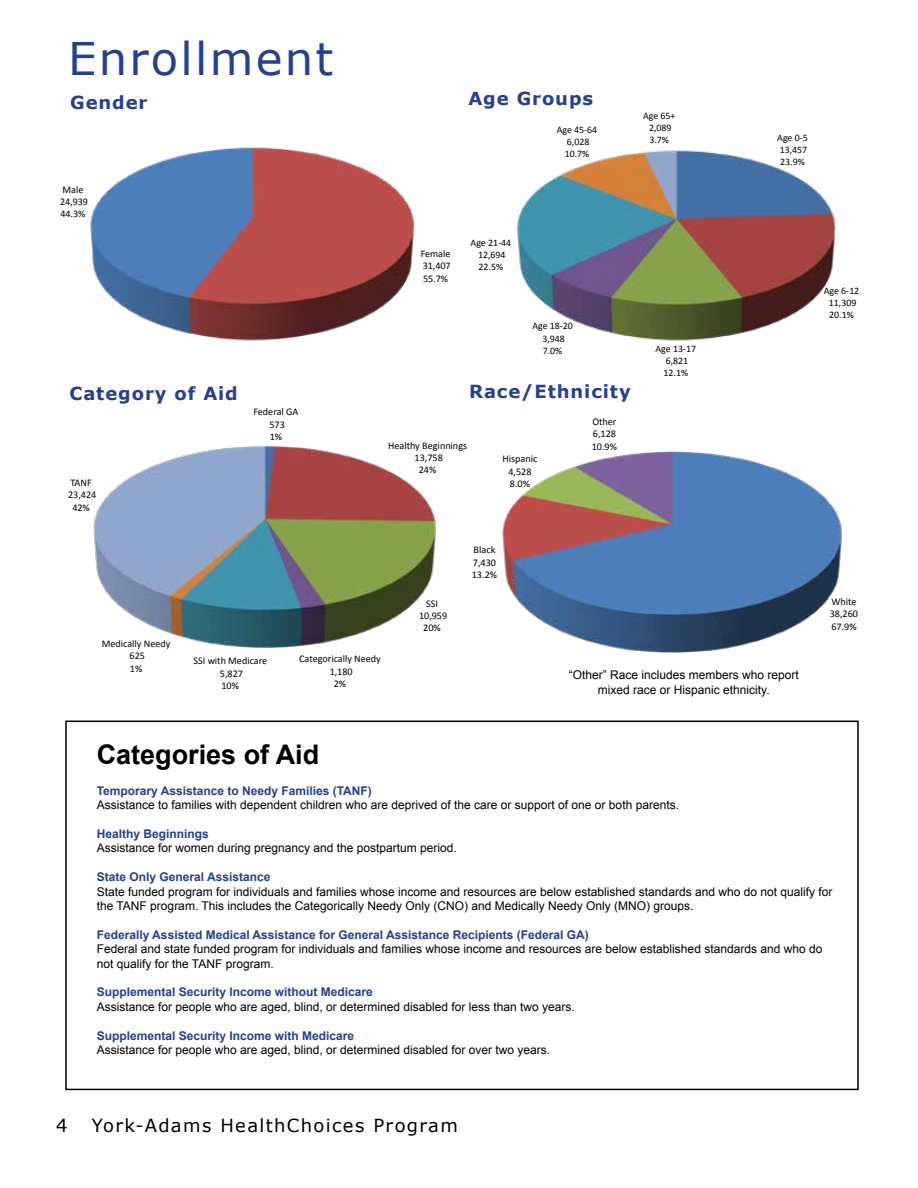
<style>
.page{position:relative;width:918px;height:1188px;background:#fff}
.page>*{position:absolute;margin:0;border:0;box-sizing:border-box;transform-origin:0 0}
.t1{font:45px "Verdana";letter-spacing:.05em;color:#25408f}
.t2{font:700 27px "Arial";color:#000}
.t3{font:700 18px "Verdana";letter-spacing:.05em;color:#25408f}
.t4{font:18px "Verdana";letter-spacing:.075em;color:#000}
.t5{font:12px/14.4px "Arial";color:#000}
.t6{font:700 12px "Arial";color:#25408f}
.t7{font:10.2px/12.5px "Calibri";color:#000;text-align:center}
.t8{font:10.05px/12.3px "Calibri";color:#000;text-align:justify}
.t9{font:9.9px/12px "Calibri";letter-spacing:-.005em;color:#000;text-align:center}
</style>
<div class="page">
<img style="left:502px;top:451px;width:340px;height:202px">
<img style="left:93px;top:446px;width:343px;height:202px">
<img style="left:517px;top:150px;width:319px;height:191px">
<div style="left:65px;top:721px;width:794px;height:369px;border:2px solid #000"></div>
<img style="left:90px;top:147px;width:325px;height:194px">
<h1 class="t1" style="left:68px;top:28px;width:267px">Enrollment</h1>
<h3 class="t3" style="left:70px;top:90px;width:79px">Gender</h3>
<h3 class="t3" style="left:468px;top:86px;width:126px">Age Groups</h3>
<p class="t8" style="left:60px;top:183px;width:30px;text-align:left">Male<br>24,939<br>44.3%</p>
<p class="t8" style="left:421px;top:248px;width:31px">Female 31,407<br>55.7%</p>
<p class="t9" style="left:471px;top:237px;width:42px">Age 21-44<br>12,694<br>22.5%</p>
<p class="t9" style="left:557px;top:124px;width:42px">Age 45-64<br>6,028<br>10.7%</p>
<p class="t9" style="left:643px;top:110px;width:34px">Age 65+<br>2,089<br>3.7%</p>
<p class="t9" style="left:532px;top:320px;width:42px">Age 18-20<br>3,948<br>7.0%</p>
<h3 class="t3" style="left:69px;top:381px;width:170px">Category of Aid</h3>
<h3 class="t3" style="left:469px;top:379px;width:163px">Race/Ethnicity</h3>
<p class="t7" style="left:68px;top:476px;width:30px">TANF<br>23,424<br>42%</p>
<p class="t7" style="left:253px;top:406px;width:47px">Federal GA<br>573<br>1%</p>
<p class="t7" style="left:388px;top:439px;width:81px">Healthy Beginnings<br>13,758<br>24%</p>
<p class="t7" style="left:503px;top:453px;width:36px">Hispanic<br>4,528<br>8.0%</p>
<p class="t7" style="left:419px;top:597px;width:30px">SSI<br>10,959<br>20%</p>
<p class="t7" style="left:472px;top:544px;width:27px;text-align:left">Black<br>7,430<br>13.2%</p>
<p class="t7" style="left:592px;top:415px;width:27px;text-align:justify">Other 6,128<br>10.9%</p>
<p class="t9" style="left:656px;top:342px;width:42px">Age 13-17<br>6,821<br>12.1%</p>
<p class="t9" style="left:777px;top:132px;width:32px;text-align:justify">Age 0-5<br>13,457<br>23.9%</p>
<p class="t7" style="left:102px;top:637px;width:70px">Medically Needy<br>625<br>1%</p>
<p class="t7" style="left:193px;top:654px;width:75px">SSI with Medicare<br>5,827<br>10%</p>
<p class="t7" style="left:299px;top:653px;width:83px">Categorically Needy<br>1,180<br>2%</p>
<p class="t5" style="left:569px;top:668px;width:232px;text-align:center">“Other” Race includes members who report mixed race or Hispanic ethnicity.</p>
<p class="t9" style="left:824px;top:285px;width:37px">Age 6-12<br>11,309<br>20.1%</p>
<p class="t7" style="left:830px;top:595px;width:30px;text-align:left">White<br>38,260<br>67.9%</p>
<h2 class="t2" style="left:97px;top:737px;width:224px">Categories of Aid</h2>
<p class="t6" style="left:97px;top:783px;width:277px">Temporary Assistance to Needy Families (TANF)</p>
<p class="t5" style="left:97px;top:798px;width:584px">Assistance to families with dependent children who are deprived of the care or support of one or both parents.</p>
<p class="t6" style="left:97px;top:826px;width:114px">Healthy Beginnings</p>
<p class="t5" style="left:97px;top:841px;width:362px">Assistance for women during pregnancy and the postpartum period.</p>
<p class="t6" style="left:97px;top:869px;width:175px">State Only General Assistance</p>
<p class="t5" style="left:97px;top:884px;width:737px">State funded program for individuals and families whose income and resources are below established standards and who do not qualify for the TANF program. This includes the Categorically Needy Only (CNO) and Medically Needy Only (MNO) groups.</p>
<p class="t6" style="left:97px;top:927px;width:494px">Federally Assisted Medical Assistance for General Assistance Recipients (Federal GA)</p>
<p class="t5" style="left:97px;top:942px;width:727px">Federal and state funded program for individuals and families whose income and resources are below established standards and who do not qualify for the TANF program.</p>
<p class="t6" style="left:97px;top:984px;width:278px">Supplemental Security Income without Medicare</p>
<p class="t5" style="left:97px;top:1000px;width:480px">Assistance for people who are aged, blind, or determined disabled for less than two years.</p>
<p class="t6" style="left:97px;top:1027px;width:259px">Supplemental Security Income with Medicare</p>
<p class="t5" style="left:97px;top:1043px;width:455px">Assistance for people who are aged, blind, or determined disabled for over two years.</p>
<h3 class="t4" style="left:56px;top:1113px;width:13px">4</h3>
<h3 class="t4" style="left:92px;top:1113px;width:367px">York-Adams HealthChoices Program</h3>
</div>
